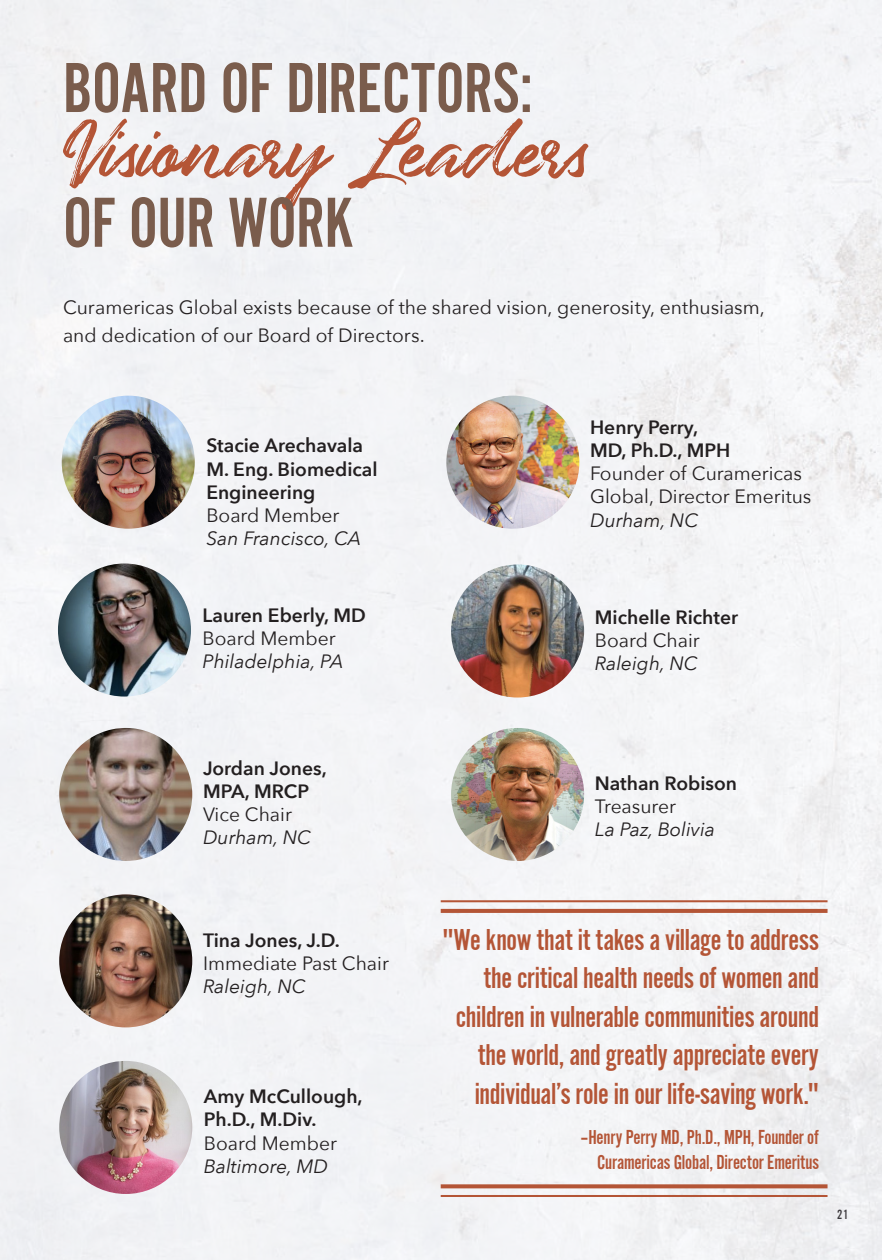
<style>
.page{position:relative;width:882px;height:1260px;background:#f3f3f6}
.page>*{position:absolute;margin:0;border:0;box-sizing:border-box;transform-origin:0 0}
.t1{font:73.5px "Alternate Got No 2 D";letter-spacing:-.01em;color:#7a5c4c}
.t2{font:64.75px "Underland";letter-spacing:-.005em;color:#b45536}
.t3{font:31.5px/38.5px "Alternate Got No 2 D";letter-spacing:-.01em;color:#b45536;text-align:right}
.t4{font:21px "Alternate Got No 2 D";letter-spacing:-.01em;color:#b45536}
.t5{font:19.25px/28px "Avenir Next";color:#231f20}
.t6{font:600 19.25px/23.1px "Avenir Next";color:#231f20}
.t7{font:italic 19.25px "Avenir Next";color:#231f20}
.t8{font:14px "Alternate Got No 2 D";color:#231f20}
.s1{font-weight:400}
</style>
<div class="page">
<img style="left:59px;top:1061px;width:133px;height:133px;border-radius:67px">
<img style="left:446px;top:396px;width:133px;height:133px;border-radius:67px">
<img style="left:59px;top:728px;width:133px;height:133px;border-radius:67px">
<img style="left:58px;top:564px;width:133px;height:133px;border-radius:67px">
<img style="left:451px;top:564px;width:133px;height:134px;border-radius:67px">
<img style="left:451px;top:728px;width:133px;height:133px;border-radius:67px">
<img style="left:62px;top:396px;width:133px;height:133px;border-radius:67px">
<img style="left:59px;top:894px;width:133px;height:133px;border-radius:67px">
<svg style="left:441px;top:909px;width:387px;height:4px;background:#b55739"></svg>
<hr style="left:441px;top:900px;width:387px;height:2px;background:#b45536">
<svg style="left:441px;top:1184px;width:387px;height:4px;background:#b96246"></svg>
<hr style="left:441px;top:1195px;width:387px;height:2px;background:#b45536">
<p class="t1" style="left:63px;top:50px;width:471px">BOARD OF DIRECTORS:</p>
<p class="t2" style="left:63px;top:117px;width:526px">Visionary Leaders</p>
<p class="t1" style="left:63px;top:185px;width:292px">OF OUR WORK</p>
<p class="t5" style="left:63px;top:293px;width:703px">Curamericas Global exists because of the shared vision, generosity, enthusiasm, and dedication of our Board of Directors.</p>
<p class="t6" style="left:206px;top:434px;width:158px">Stacie Arechavala</p>
<p class="t6" style="left:206px;top:457px;width:173px">M. Eng. Biomedical<br>Engineering</p>
<p class="t5" style="left:206px;top:500px;width:135px">Board Member</p>
<p class="t7" style="left:206px;top:522px;width:156px">San Francisco, CA</p>
<p class="t6" style="left:203px;top:603px;width:165px">Lauren Eberly, MD</p>
<p class="t5" style="left:203px;top:624px;width:135px">Board Member</p>
<p class="t7" style="left:203px;top:645px;width:142px">Philadelphia, PA</p>
<p class="t6" style="left:590px;top:415px;width:142px">Henry Perry,<br>MD, Ph.D., MPH</p>
<p class="t5" style="left:590px;top:461px;width:223px;line-height:23.1px">Founder of Curamericas<br>Global, Director Emeritus</p>
<p class="t7" style="left:590px;top:504px;width:110px">Durham, NC</p>
<p class="t6" style="left:595px;top:606px;width:145px">Michelle Richter<br><span class="s1">Board Chair</span></p>
<p class="t7" style="left:595px;top:647px;width:104px">Raleigh, NC</p>
<p class="t6" style="left:203px;top:756px;width:125px">Jordan Jones,<br>MPA, MRCP</p>
<p class="t5" style="left:203px;top:800px;width:91px">Vice Chair</p>
<p class="t7" style="left:203px;top:822px;width:110px">Durham, NC</p>
<p class="t6" style="left:203px;top:929px;width:138px">Tina Jones, J.D.</p>
<p class="t5" style="left:203px;top:949px;width:187px">Immediate Past Chair</p>
<p class="t7" style="left:203px;top:970px;width:104px">Raleigh, NC</p>
<p class="t6" style="left:204px;top:1085px;width:160px">Amy McCullough,</p>
<p class="t6" style="left:204px;top:1108px;width:114px">Ph.D., M.Div.</p>
<p class="t5" style="left:204px;top:1128px;width:135px">Board Member</p>
<p class="t7" style="left:204px;top:1150px;width:126px">Baltimore, MD</p>
<p class="t6" style="left:595px;top:771px;width:144px">Nathan Robison<br><span class="s1">Treasurer</span></p>
<p class="t7" style="left:595px;top:813px;width:122px">La Paz, Bolivia</p>
<p class="t3" style="left:442px;top:920px;width:378px">"We know that it takes a village to address the critical health needs of women and children in vulnerable communities around the world, and greatly appreciate every individual’s role in our life-saving work."</p>
<p class="t4" style="left:581px;top:1126px;width:240px">–Henry Perry MD, Ph.D., MPH, Founder of</p>
<p class="t4" style="left:597px;top:1151px;width:223px">Curamericas Global, Director Emeritus</p>
<p class="t8" style="left:837px;top:1208px;width:13px">21</p>
</div>
